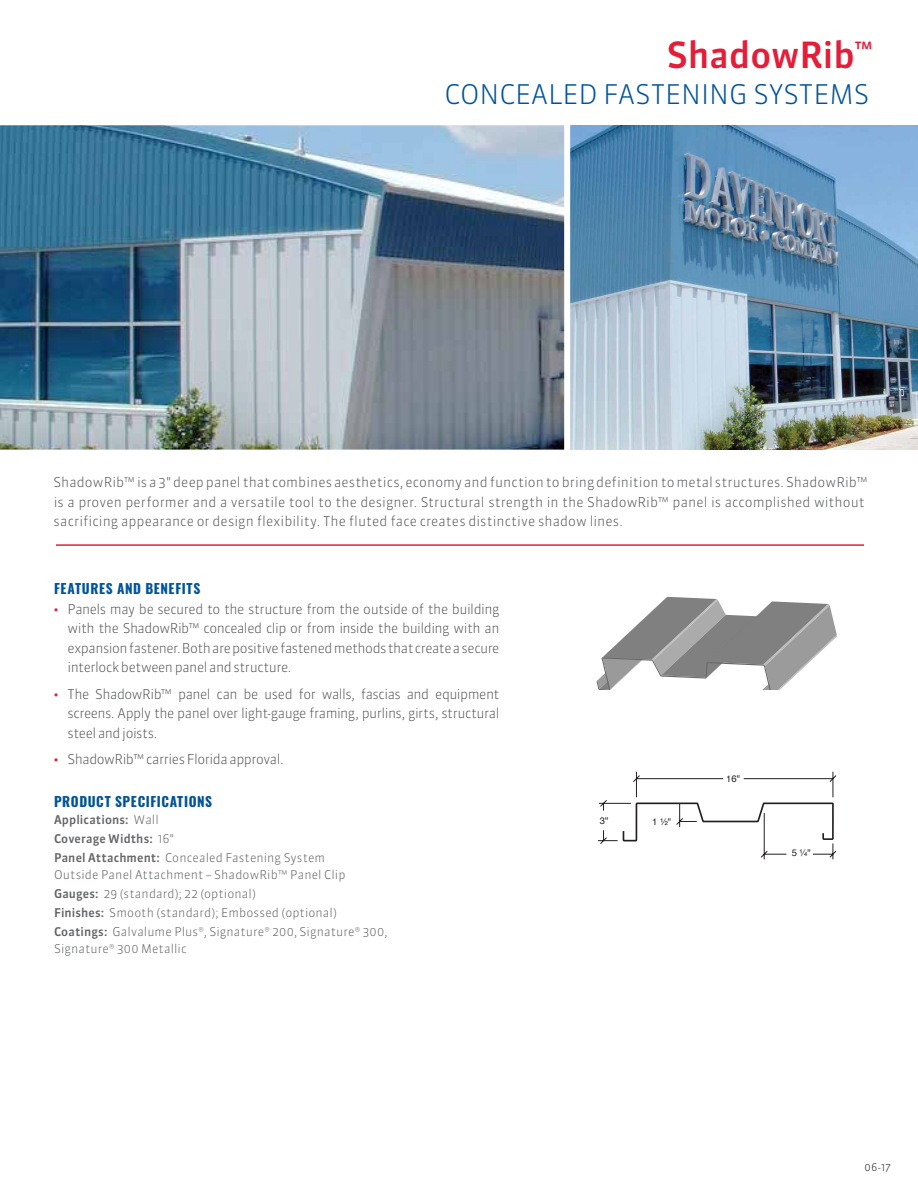
<style>
.page{position:relative;width:918px;height:1188px;background:#fff}
.page>*{position:absolute;margin:0;border:0;box-sizing:border-box;transform-origin:0 0}
.t1{font:500 36px "Sanuk";color:#e51d38}
.t2{font:300 27px "Sanuk";color:#00539b}
.t3{font:300 13.5px/19.5px "Sanuk";color:#58595b;text-align:justify}
.t4{font:700 13.5px "Oswald";letter-spacing:.045em;color:#00539b}
.t5{font:300 13.5px "Sanuk";letter-spacing:-.035em;color:#58595b}
.t6{font:300 12px/19.2px "Sanuk";letter-spacing:.01em;color:#636466}
.t7{font:500 12px/19.2px "Sanuk";letter-spacing:.01em;color:#636466}
.t8{font:300 10.5px "Sanuk";color:#231f20}
.t9{font:9.45px "Helvetica Fraction";color:#231f20}
.t10{font:9.45px "Helvetica";color:#231f20}
.s1{font-family:"Oswald";font-weight:700;font-size:8.4px;color:#e51d38}
.s2{font-weight:300}
.s3{font-weight:500}
.s4{font-family:"Helvetica"}
</style>
<div class="page">
<hr style="left:56px;top:544px;width:808px;height:2px;background:#e51d38">
<svg style="left:597px;top:597px;width:240px;height:92px"></svg>
<svg style="left:598px;top:772px;width:238px;height:87px"></svg>
<img style="left:573px;top:125px;width:345px;height:325px">
<img style="left:0;top:125px;width:573px;height:325px">
<h1 class="t1" style="left:667px;top:33px;width:207px">ShadowRib<sup>™</sup></h1>
<h2 class="t2" style="left:444px;top:78px;width:426px">CONCEALED FASTENING SYSTEMS</h2>
<p class="t3" style="left:53px;top:472px;width:816px;text-align:left">ShadowRib™ is a 3" deep panel that combines aesthetics, economy and function to bring definition to metal structures. ShadowRib™ is a proven performer and a versatile tool to the designer. Structural strength in the ShadowRib™ panel is accomplished without sacrificing appearance or design flexibility. The fluted face creates distinctive shadow lines.</p>
<p class="t4" style="left:54px;top:579px;width:148px">FEATURES AND BENEFITS</p>
<p class="t3" style="left:68px;top:599px;width:434px;text-indent:-14px"><span class="s1">•</span> Panels may be secured to the structure from the outside of the building with the ShadowRib™ concealed clip or from inside the building with an expansion fastener. Both are positive fastened methods that create a secure interlock between panel and structure.</p>
<p class="t3" style="left:68px;top:684px;width:434px;text-indent:-14px"><span class="s1">•</span> The ShadowRib™ panel can be used for walls, fascias and equipment screens. Apply the panel over light-gauge framing, purlins, girts, structural steel and joists.</p>
<p class="t5" style="left:54px;top:751px;width:231px"><span class="s1">•</span> ShadowRib™ carries Florida approval.</p>
<p class="t4" style="left:54px;top:792px;width:160px">PRODUCT SPECIFICATIONS</p>
<p class="t7" style="left:54px;top:810px;width:273px">Applications: <span class="s2">Wall<br></span>Coverage Widths: <span class="s2">16"<br></span>Panel Attachment: <span class="s2">Concealed Fastening System</span></p>
<p class="t6" style="left:54px;top:865px;width:335px">Outside Panel Attachment – ShadowRib™ Panel Clip <span class="s3">Gauges:</span> 29 (standard); 22 (optional)<br><span class="s3">Finishes:</span> Smooth (standard); Embossed (optional)<br><span class="s3">Coatings:</span> Galvalume Plus®, Signature® 200, Signature® 300,</p>
<p class="t6" style="left:54px;top:939px;width:134px">Signature® 300 Metallic</p>
<p class="t10" style="left:600px;top:813px;width:10px">3"</p>
<p class="t9" style="left:652px;top:817px;width:21px"><span class="s4">1</span> ¹⁄₂<span class="s4">"</span></p>
<p class="t10" style="left:726px;top:771px;width:15px">16"</p>
<p class="t9" style="left:792px;top:849px;width:21px"><span class="s4">5</span> ¹⁄₄<span class="s4">"</span></p>
<p class="t8" style="left:864px;top:1160px;width:28px">06-17</p>
</div>
